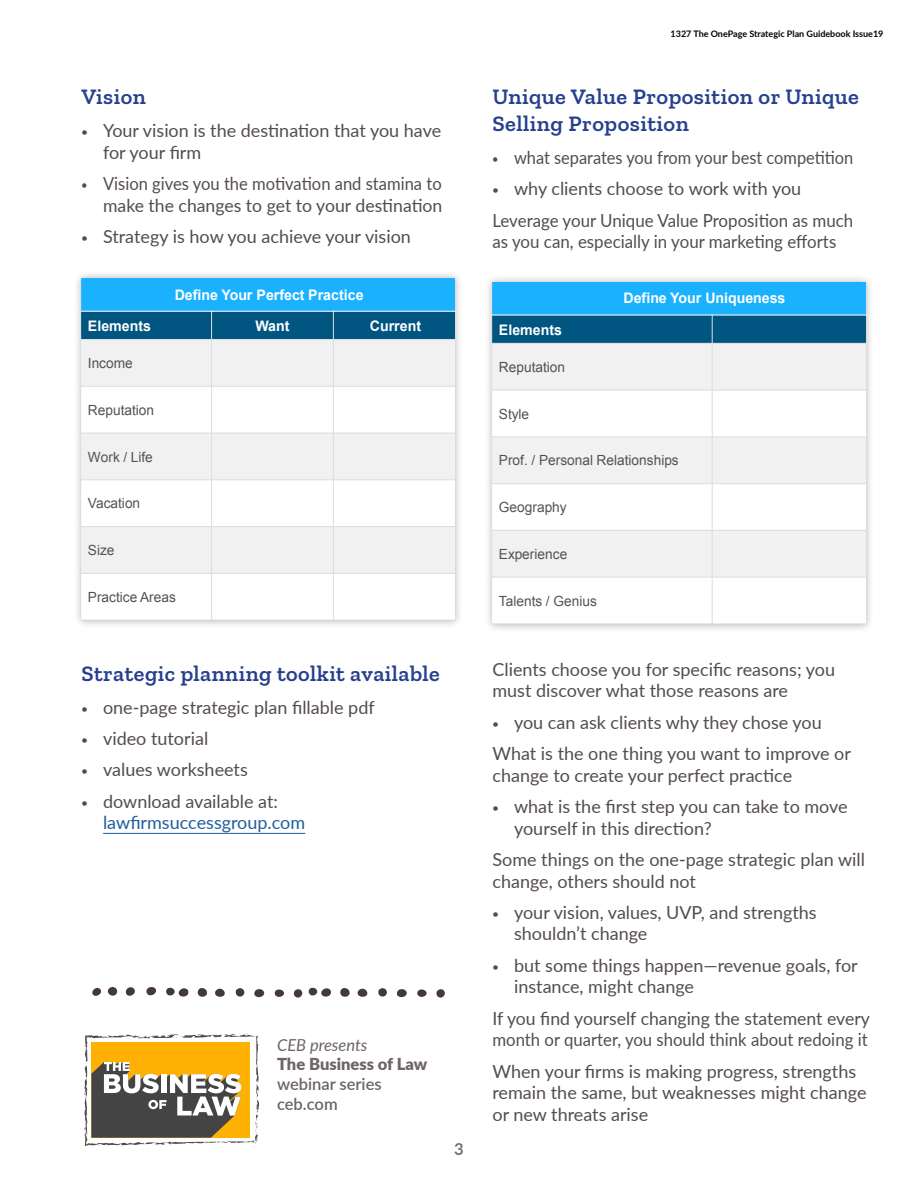
<style>
.page{position:relative;width:918px;height:1188px;background:#fff}
.page>*{position:absolute;margin:0;border:0;box-sizing:border-box;transform-origin:0 0}
.t1{font:600 22.5px/27px "Zilla Slab";letter-spacing:.02em;color:#25408f}
.t2{font:18px/21.6px "Lato";color:#544c4c}
.t3{font:18px/21.6px "Lato";color:#544c4c;text-align:right;scale:.92 1}
.t4{font:18px/21.6px "Lato";color:#215e9e}
.t5{font:18px "Lato";color:#544c4c;scale:.94 1}
.t6{font:18px "Lato";color:#544c4c;scale:.91 1}
.t7{font:600 16.5px/19.8px "Lato";color:#6d6463}
.t8{font:900 16.5px "Lato";color:#6d6463}
.t9{font:italic 16.5px "Lato";color:#6d6463}
.t10{font:700 14.55px "Arial";color:#fff}
.t11{font:14.1px "Arial";color:#535355}
.t12{font:700 9px "Lato";color:#000}
.s1{font-family:"Zilla Slab";font-weight:700}
.s2{font-family:"Zilla Slab";font-weight:700;color:#544c4c}
.s3{color:#544c4c}
</style>
<div class="page">
<hr style="left:103px;top:833px;width:202px;height:1px;background:#215e9e">
<div style="left:73px;top:270px;width:391px;height:359px;background:#000;opacity:.3"></div>
<div style="left:81px;top:279px;width:374px;height:32px;background:#1ab1ff"></div>
<div style="left:81px;top:311px;width:131px;height:29px;background:#005581"></div>
<div style="left:212px;top:311px;width:121px;height:29px;background:#005581"></div>
<div style="left:333px;top:311px;width:122px;height:29px;background:#005581"></div>
<div style="left:81px;top:340px;width:131px;height:46px;background:#f1f1f2"></div>
<div style="left:212px;top:340px;width:121px;height:46px;background:#f1f1f2"></div>
<div style="left:333px;top:340px;width:122px;height:46px;background:#f1f1f2"></div>
<div style="left:81px;top:386px;width:131px;height:47px;background:#fff"></div>
<div style="left:212px;top:386px;width:121px;height:47px;background:#fff"></div>
<div style="left:333px;top:386px;width:122px;height:47px;background:#fff"></div>
<div style="left:81px;top:433px;width:131px;height:47px;background:#f1f1f2"></div>
<div style="left:212px;top:433px;width:121px;height:47px;background:#f1f1f2"></div>
<div style="left:333px;top:433px;width:122px;height:47px;background:#f1f1f2"></div>
<div style="left:81px;top:480px;width:131px;height:47px;background:#fff"></div>
<div style="left:212px;top:480px;width:121px;height:47px;background:#fff"></div>
<div style="left:333px;top:480px;width:122px;height:47px;background:#fff"></div>
<div style="left:81px;top:527px;width:131px;height:46px;background:#f1f1f2"></div>
<div style="left:212px;top:527px;width:121px;height:46px;background:#f1f1f2"></div>
<div style="left:333px;top:527px;width:122px;height:46px;background:#f1f1f2"></div>
<div style="left:81px;top:573px;width:131px;height:47px;background:#fff"></div>
<div style="left:212px;top:573px;width:121px;height:47px;background:#fff"></div>
<div style="left:333px;top:573px;width:122px;height:47px;background:#fff"></div>
<hr style="left:211px;top:311px;width:1px;height:310px;background:#dcddde">
<hr style="left:333px;top:311px;width:1px;height:310px;background:#dcddde">
<hr style="left:81px;top:311px;width:374px;height:1px;background:#fff">
<hr style="left:81px;top:339px;width:374px;height:1px;background:#dcddde">
<hr style="left:81px;top:386px;width:374px;height:1px;background:#dcddde">
<hr style="left:81px;top:433px;width:374px;height:1px;background:#dcddde">
<hr style="left:81px;top:479px;width:374px;height:1px;background:#dcddde">
<hr style="left:81px;top:526px;width:374px;height:1px;background:#dcddde">
<hr style="left:81px;top:573px;width:374px;height:1px;background:#dcddde">
<hr style="left:81px;top:279px;width:1px;height:342px;background:#dcddde">
<hr style="left:81px;top:620px;width:374px;height:1px;background:#dcddde">
<div style="left:484px;top:274px;width:391px;height:359px;background:#000;opacity:.3"></div>
<div style="left:492px;top:282px;width:374px;height:33px;background:#1ab1ff"></div>
<div style="left:492px;top:315px;width:220px;height:28px;background:#005581"></div>
<div style="left:712px;top:315px;width:154px;height:28px;background:#005581"></div>
<div style="left:492px;top:343px;width:220px;height:47px;background:#f1f1f2"></div>
<div style="left:712px;top:343px;width:154px;height:47px;background:#f1f1f2"></div>
<div style="left:492px;top:390px;width:220px;height:47px;background:#fff"></div>
<div style="left:712px;top:390px;width:154px;height:47px;background:#fff"></div>
<div style="left:492px;top:437px;width:220px;height:47px;background:#f1f1f2"></div>
<div style="left:712px;top:437px;width:154px;height:47px;background:#f1f1f2"></div>
<div style="left:492px;top:484px;width:220px;height:46px;background:#fff"></div>
<div style="left:712px;top:484px;width:154px;height:46px;background:#fff"></div>
<div style="left:492px;top:530px;width:220px;height:47px;background:#f1f1f2"></div>
<div style="left:712px;top:530px;width:154px;height:47px;background:#f1f1f2"></div>
<div style="left:492px;top:577px;width:220px;height:47px;background:#fff"></div>
<div style="left:712px;top:577px;width:154px;height:47px;background:#fff"></div>
<hr style="left:712px;top:315px;width:1px;height:309px;background:#dcddde">
<hr style="left:492px;top:315px;width:374px;height:1px;background:#fff">
<hr style="left:492px;top:343px;width:374px;height:1px;background:#dcddde">
<hr style="left:492px;top:390px;width:374px;height:1px;background:#dcddde">
<hr style="left:492px;top:436px;width:374px;height:1px;background:#dcddde">
<hr style="left:492px;top:483px;width:374px;height:1px;background:#dcddde">
<hr style="left:492px;top:530px;width:374px;height:1px;background:#dcddde">
<hr style="left:492px;top:577px;width:374px;height:1px;background:#dcddde">
<hr style="left:492px;top:282px;width:1px;height:342px;background:#dcddde">
<hr style="left:492px;top:623px;width:374px;height:1px;background:#dcddde">
<svg style="left:340px;top:988px;width:10px;height:9px"></svg>
<svg style="left:396px;top:989px;width:11px;height:8px"></svg>
<svg style="left:357px;top:989px;width:10px;height:8px"></svg>
<svg style="left:378px;top:988px;width:9px;height:9px"></svg>
<svg style="left:436px;top:989px;width:9px;height:9px"></svg>
<svg style="left:417px;top:989px;width:10px;height:8px"></svg>
<svg style="left:309px;top:988px;width:22px;height:9px"></svg>
<svg style="left:198px;top:988px;width:9px;height:9px"></svg>
<svg style="left:146px;top:987px;width:10px;height:9px"></svg>
<svg style="left:108px;top:987px;width:9px;height:9px"></svg>
<svg style="left:125px;top:987px;width:10px;height:9px"></svg>
<svg style="left:254px;top:989px;width:10px;height:8px"></svg>
<svg style="left:215px;top:989px;width:10px;height:8px"></svg>
<svg style="left:236px;top:988px;width:8px;height:9px"></svg>
<svg style="left:294px;top:989px;width:8px;height:9px"></svg>
<svg style="left:92px;top:988px;width:9px;height:8px"></svg>
<svg style="left:274px;top:989px;width:10px;height:8px"></svg>
<svg style="left:166px;top:988px;width:23px;height:9px"></svg>
<svg style="left:84px;top:1034px;width:175px;height:112px"></svg>
<p class="t1" style="left:81px;top:83px;width:66px">Vision</p>
<p class="t2" style="left:103px;top:119px;width:340px;text-indent:-22px"><span class="s1">•</span> Your vision is the destination that you have for your firm</p>
<p class="t3" style="left:81px;top:172px;width:394px"><span class="s1">•</span> Vision gives you the motivation and stamina to make the changes to get to your destination</p>
<p class="t2" style="left:81px;top:225px;width:331px"><span class="s1">•</span> Strategy is how you achieve your vision</p>
<p class="t10" style="left:175px;top:286px;width:190px">Define Your Perfect Practice</p>
<p class="t10" style="left:88px;top:318px;width:65px">Elements</p>
<p class="t10" style="left:255px;top:318px;width:36px">Want</p>
<p class="t10" style="left:370px;top:318px;width:53px">Current</p>
<p class="t11" style="left:88px;top:355px;width:46px">Income</p>
<p class="t11" style="left:88px;top:402px;width:68px">Reputation</p>
<p class="t11" style="left:88px;top:449px;width:66px">Work / Life</p>
<p class="t11" style="left:88px;top:496px;width:54px">Vacation</p>
<p class="t11" style="left:88px;top:542px;width:28px">Size</p>
<p class="t11" style="left:88px;top:589px;width:90px">Practice Areas</p>
<p class="t1" style="left:81px;top:659px;width:360px">Strategic planning toolkit available</p>
<p class="t2" style="left:81px;top:696px;width:295px"><span class="s1">•</span> one-page strategic plan fillable pdf</p>
<p class="t2" style="left:81px;top:727px;width:128px"><span class="s1">•</span> video tutorial</p>
<p class="t2" style="left:81px;top:758px;width:168px"><span class="s1">•</span> values worksheets</p>
<p class="t4" style="left:103px;top:790px;width:204px;text-indent:-22px"><span class="s2">•</span> <span class="s3">download available at: </span>lawfirmsuccessgroup.com</p>
<p class="t9" style="left:277px;top:1034px;width:92px">CEB presents</p>
<p class="t8" style="left:277px;top:1054px;width:152px">The Business of Law</p>
<p class="t7" style="left:277px;top:1074px;width:106px">webinar series ceb.com</p>
<p class="t7" style="left:454px;top:1139px;width:11px">3</p>
<p class="t12" style="left:671px;top:28px;width:214px">1327 The OnePage Strategic Plan Guidebook Issue19</p>
<p class="t1" style="left:492px;top:83px;width:368px">Unique Value Proposition or Unique<br>Selling Proposition</p>
<p class="t6" style="left:492px;top:146px;width:398px"><span class="s1">•</span> what separates you from your best competition</p>
<p class="t2" style="left:492px;top:173px;width:362px;line-height:31.3px"><span class="s1">•</span> why clients choose to work with you<br>Leverage your Unique Value Proposition as much</p>
<p class="t5" style="left:492px;top:231px;width:367px">as you can, especially in your marketing efforts</p>
<p class="t10" style="left:624px;top:290px;width:163px">Define Your Uniqueness</p>
<p class="t10" style="left:499px;top:321px;width:65px">Elements</p>
<p class="t11" style="left:499px;top:359px;width:68px">Reputation</p>
<p class="t11" style="left:499px;top:406px;width:32px">Style</p>
<p class="t11" style="left:499px;top:453px;width:181px">Prof. / Personal Relationships</p>
<p class="t11" style="left:499px;top:499px;width:69px">Geography</p>
<p class="t11" style="left:499px;top:546px;width:70px">Experience</p>
<p class="t11" style="left:499px;top:593px;width:100px">Talents / Genius</p>
<p class="t2" style="left:492px;top:658px;width:344px">Clients choose you for specific reasons; you must discover what those reasons are</p>
<p class="t2" style="left:492px;top:706px;width:360px;line-height:31.3px"><span class="s1">•</span> you can ask clients why they chose you<br>What is the one thing you want to improve or</p>
<p class="t2" style="left:492px;top:764px;width:301px">change to create your perfect practice</p>
<p class="t2" style="left:514px;top:795px;width:335px;text-indent:-22px"><span class="s1">•</span> what is the first step you can take to move yourself in this direction?</p>
<p class="t2" style="left:492px;top:848px;width:374px">Some things on the one-page strategic plan will change, others should not</p>
<p class="t2" style="left:514px;top:901px;width:304px;text-indent:-22px"><span class="s1">•</span> your vision, values, UVP, and strengths shouldn’t change</p>
<p class="t2" style="left:514px;top:954px;width:345px;text-indent:-22px"><span class="s1">•</span> but some things happen—revenue goals, for instance, might change</p>
<p class="t2" style="left:492px;top:1007px;width:379px">If you find yourself changing the statement every month or quarter, you should think about redoing it</p>
<p class="t2" style="left:492px;top:1060px;width:376px">When your firms is making progress, strengths remain the same, but weaknesses might change or new threats arise</p>
</div>
